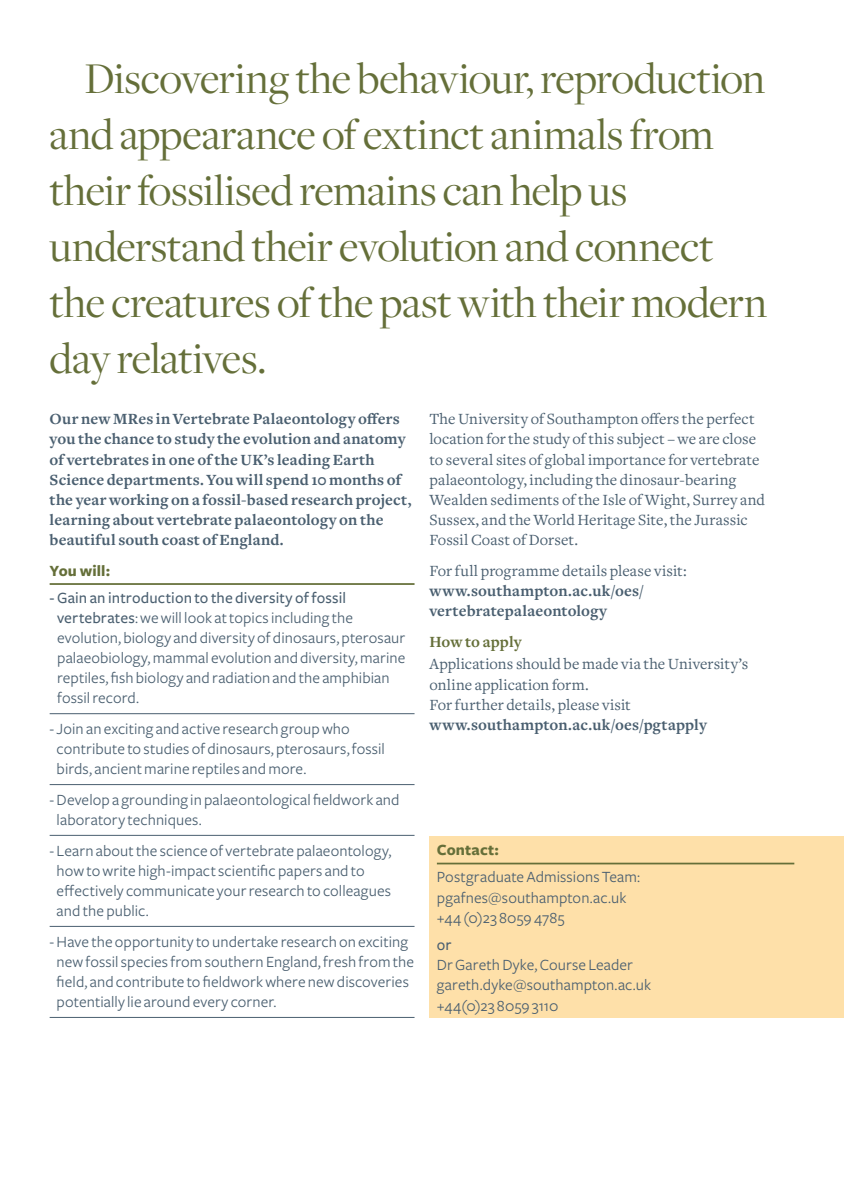
<style>
.page{position:relative;width:844px;height:1191px;background:#fff}
.page>*{position:absolute;margin:0;border:0;box-sizing:border-box;transform-origin:0 0}
.t1{font:45.5px/56px "Freight Display";letter-spacing:-.01em;color:#656f39}
.t2{font:16.1px/20.1px "Freight Sans";letter-spacing:.005em;color:#4a5f70}
.t3{font:16.1px/20.1px "Freight Text";letter-spacing:.005em;color:#4a5f70}
.t4{font:700 16.1px/20.1px "Freight Text";letter-spacing:.01em;color:#4a5f70}
.t5{font:700 16.1px "Freight Sans";letter-spacing:.01em;color:#656f39}
.t6{font:700 16.1px "Freight Text";letter-spacing:.005em;color:#656f39}
.t7{font:500 16.1px "Freight Sans";color:#4a5f70}
.s1{font-weight:500}
</style>
<div class="page">
<hr style="left:50px;top:583px;width:364px;height:2px;background:#656f39">
<hr style="left:50px;top:713px;width:364px;height:1px;background:#4a5f70">
<hr style="left:50px;top:784px;width:364px;height:1px;background:#4a5f70">
<hr style="left:50px;top:835px;width:364px;height:1px;background:#4a5f70">
<hr style="left:50px;top:926px;width:364px;height:1px;background:#4a5f70">
<hr style="left:50px;top:1017px;width:364px;height:1px;background:#4a5f70">
<div style="left:429px;top:836px;width:414px;height:182px;background:#fee0a9"></div>
<hr style="left:437px;top:862px;width:357px;height:2px;background:#656f39">
<h1 class="t1" style="left:50px;top:51px;width:719px;text-indent:35px">Discovering the behaviour, reproduction and appearance of extinct animals from their fossilised remains can help us understand their evolution and connect the creatures of the past with their modern day relatives.</h1>
<p class="t4" style="left:50px;top:409px;width:363px">Our new MRes in Vertebrate Palaeontology offers you the chance to study the evolution and anatomy of vertebrates in one of the UK’s leading Earth Science departments. You will spend 10 months of the year working on a fossil-based research project, learning about vertebrate palaeontology on the beautiful south coast of England.</p>
<p class="t5" style="left:50px;top:562px;width:62px">You will:</p>
<p class="t2" style="left:57px;top:588px;width:350px;text-indent:-8px"><span class="s1">- Gain an introduction to the diversity of fossil vertebrates</span>: we will look at topics including the evolution, biology and diversity of dinosaurs, pterosaur palaeobiology, mammal evolution and diversity, marine reptiles, fish biology and radiation and the amphibian fossil record.</p>
<p class="t2" style="left:57px;top:719px;width:330px;text-indent:-7px">- Join an exciting and active research group who contribute to studies of dinosaurs, pterosaurs, fossil birds, ancient marine reptiles and more.</p>
<p class="t2" style="left:57px;top:790px;width:344px;text-indent:-7px">- Develop a grounding in palaeontological fieldwork and laboratory techniques.</p>
<p class="t2" style="left:57px;top:841px;width:336px;text-indent:-7px">- Learn about the science of vertebrate palaeontology, how to write high-impact scientific papers and to effectively communicate your research to colleagues and the public.</p>
<p class="t2" style="left:57px;top:931px;width:359px;text-indent:-7px">- Have the opportunity to undertake research on exciting new fossil species from southern England, fresh from the field, and contribute to fieldwork where new discoveries potentially lie around every corner.</p>
<p class="t3" style="left:429px;top:409px;width:337px">The University of Southampton offers the perfect location for the study of this subject – we are close to several sites of global importance for vertebrate palaeontology, including the dinosaur-bearing Wealden sediments of the Isle of Wight, Surrey and Sussex, and the World Heritage Site, the Jurassic Fossil Coast of Dorset.</p>
<p class="t3" style="left:429px;top:561px;width:259px">For full programme details please visit:</p>
<p class="t4" style="left:429px;top:581px;width:215px">www.southampton.ac.uk/oes/ vertebratepalaeontology</p>
<p class="t6" style="left:429px;top:632px;width:94px">How to apply</p>
<p class="t3" style="left:429px;top:654px;width:320px">Applications should be made via the University’s online application form.<br>For further details, please visit</p>
<p class="t4" style="left:429px;top:715px;width:279px">www.southampton.ac.uk/oes/pgtapply</p>
<p class="t5" style="left:437px;top:841px;width:64px">Contact:</p>
<p class="t2" style="left:437px;top:867px;width:205px">Postgraduate Admissions Team: pgafnes@southampton.ac.uk +44 (0)23 8059 4785</p>
<p class="t7" style="left:437px;top:936px;width:16px">or</p>
<p class="t2" style="left:437px;top:955px;width:216px">Dr Gareth Dyke, Course Leader gareth.dyke@southampton.ac.uk +44(0)23 8059 3110</p>
</div>
